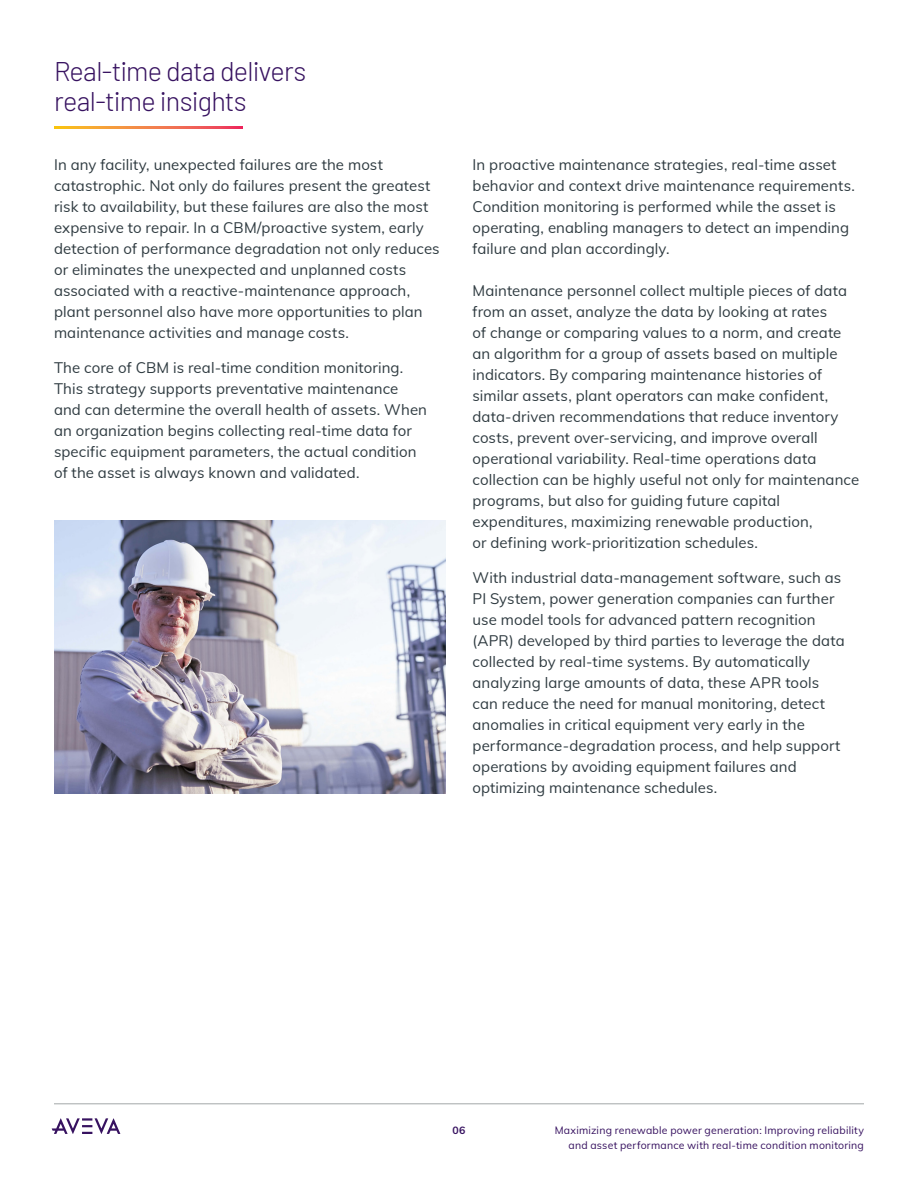
<style>
.page{position:relative;width:918px;height:1188px;background:#fff}
.page>*{position:absolute;margin:0;border:0;box-sizing:border-box;transform-origin:0 0}
.REBRAND_-_H3_Interna{font:300 27px/30px "Barlow";letter-spacing:-.025em;color:#371260}
.Body_Copy{font:15px/21px "Muli";letter-spacing:.005em;color:#2f3b41}
.t1{font:10.5px/15px "Muli";letter-spacing:.02em;color:#371260;text-align:right}
.t2{font:700 10.5px "Muli";color:#371260}
</style>
<div class="page">
<hr style="left:54px;top:1104px;width:810px;height:1px;background:#a3a7a9">
<svg style="left:52px;top:1118px;width:68px;height:16px"></svg>
<svg style="left:54px;top:126px;width:189px;height:2px"></svg>
<img style="left:54px;top:521px;width:392px;height:273px">
<p class="REBRAND_-_H3_Interna" style="left:54px;top:54px;width:254px">Real-time data delivers real-time insights</p>
<p class="Body_Copy" style="left:54px;top:153px;width:387px">In any facility, unexpected failures are the most catastrophic. Not only do failures present the greatest risk to availability, but these failures are also the most expensive to repair. In a CBM/proactive system, early detection of performance degradation not only reduces or eliminates the unexpected and unplanned costs associated with a reactive-maintenance approach, plant personnel also have more opportunities to plan maintenance activities and manage costs.</p>
<p class="Body_Copy" style="left:54px;top:356px;width:375px">The core of CBM is real-time condition monitoring.<br>This strategy supports preventative maintenance and can determine the overall health of assets. When an organization begins collecting real-time data for specific equipment parameters, the actual condition of the asset is always known and validated.</p>
<p class="Body_Copy" style="left:472px;top:153px;width:384px">In proactive maintenance strategies, real-time asset behavior and context drive maintenance requirements.<br>Condition monitoring is performed while the asset is operating, enabling managers to detect an impending failure and plan accordingly.</p>
<p class="Body_Copy" style="left:472px;top:279px;width:388px">Maintenance personnel collect multiple pieces of data from an asset, analyze the data by looking at rates<br>of change or comparing values to a norm, and create an algorithm for a group of assets based on multiple indicators. By comparing maintenance histories of similar assets, plant operators can make confident, data-driven recommendations that reduce inventory costs, prevent over-servicing, and improve overall operational variability. Real-time operations data collection can be highly useful not only for maintenance programs, but also for guiding future capital expenditures, maximizing renewable production,<br>or defining work-prioritization schedules.</p>
<p class="Body_Copy" style="left:472px;top:566px;width:374px">With industrial data-management software, such as PI System, power generation companies can further use model tools for advanced pattern recognition (APR) developed by third parties to leverage the data collected by real-time systems. By automatically analyzing large amounts of data, these APR tools can reduce the need for manual monitoring, detect anomalies in critical equipment very early in the performance-degradation process, and help support operations by avoiding equipment failures and optimizing maintenance schedules.</p>
<p class="t2" style="left:452px;top:1123px;width:15px">06</p>
<p class="t1" style="left:555px;top:1122px;width:311px">Maximizing renewable power generation: Improving reliability and asset performance with real-time condition monitoring</p>
</div>
